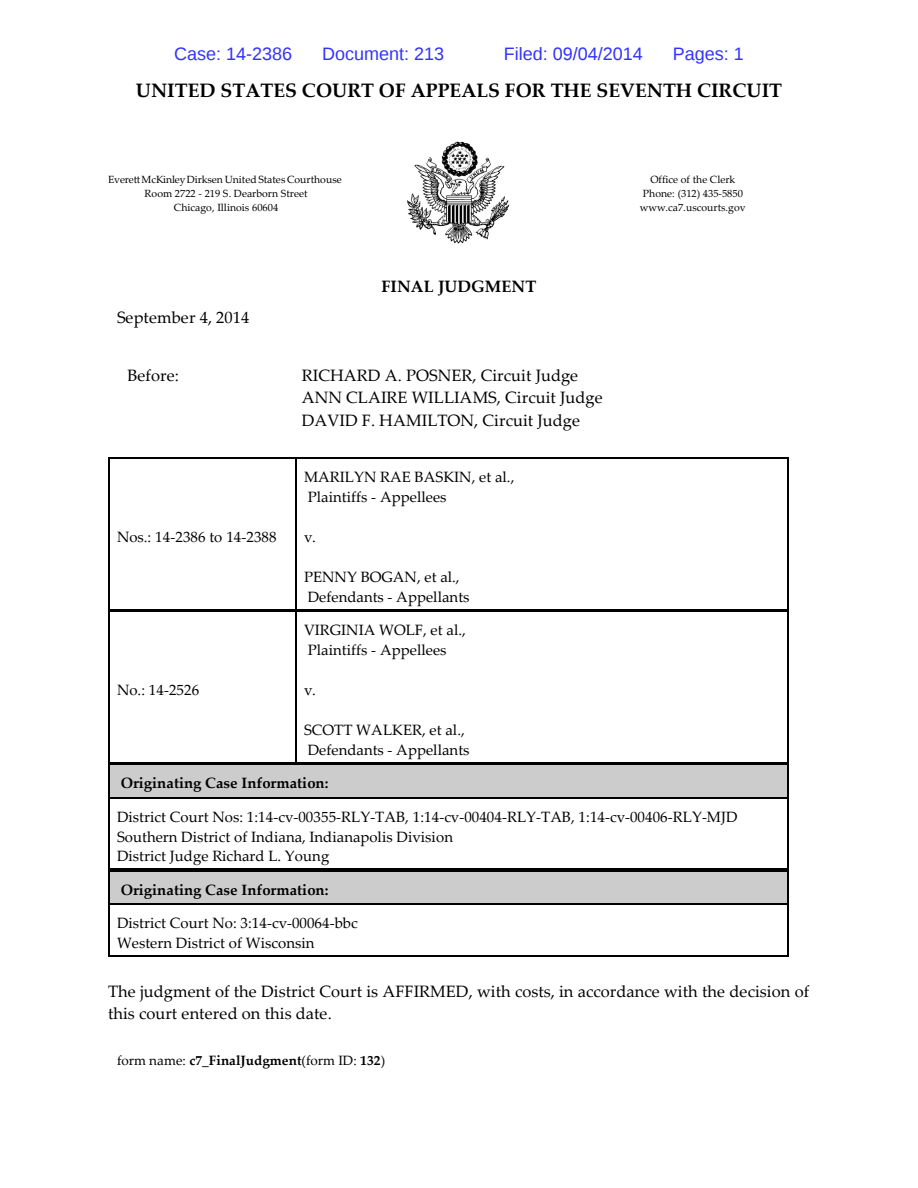
<style>
.page{position:relative;width:918px;height:1188px;background:#fff}
.page>*{position:absolute;margin:0;border:0;box-sizing:border-box;transform-origin:0 0}
.t1{font:700 19.5px "Palatino Linotype";color:#000}
.t2{font:18px "Liberation Sans";color:#3232ff}
.t3{font:16.5px/22.4px "Palatino Linotype";color:#000}
.t4{font:700 16.5px "Palatino Linotype";color:#000}
.t5{font:15px/20px "Palatino Linotype";color:#000}
.t6{font:700 15px "Palatino Linotype";color:#000}
.t7{font:700 13.5px "Palatino Linotype";color:#000}
.t8{font:10.5px/14.1px "Palatino Linotype";color:#000;text-align:center}
.s1{font-weight:400}
</style>
<div class="page">
<hr style="left:108px;top:457px;width:1px;height:153px;background:#000">
<hr style="left:108px;top:457px;width:187px;height:1px;background:#000">
<hr style="left:108px;top:609px;width:187px;height:1px;background:#000">
<hr style="left:295px;top:457px;width:1px;height:153px;background:#000">
<hr style="left:788px;top:457px;width:1px;height:153px;background:#000">
<hr style="left:295px;top:457px;width:494px;height:1px;background:#000">
<hr style="left:295px;top:609px;width:494px;height:1px;background:#000">
<hr style="left:108px;top:610px;width:1px;height:153px;background:#000">
<hr style="left:108px;top:610px;width:187px;height:2px;background:#000">
<hr style="left:108px;top:762px;width:187px;height:1px;background:#000">
<hr style="left:295px;top:610px;width:1px;height:153px;background:#000">
<hr style="left:788px;top:610px;width:1px;height:153px;background:#000">
<hr style="left:295px;top:610px;width:494px;height:2px;background:#000">
<hr style="left:295px;top:762px;width:494px;height:1px;background:#000">
<div style="left:108px;top:764px;width:681px;height:33px;background:#ccc"></div>
<hr style="left:108px;top:764px;width:1px;height:33px;background:#000">
<hr style="left:788px;top:764px;width:1px;height:33px;background:#000">
<hr style="left:108px;top:764px;width:681px;height:1px;background:#000">
<hr style="left:108px;top:797px;width:1px;height:73px;background:#000">
<hr style="left:788px;top:797px;width:1px;height:73px;background:#000">
<hr style="left:108px;top:797px;width:681px;height:1px;background:#000">
<hr style="left:108px;top:869px;width:681px;height:1px;background:#000">
<div style="left:108px;top:870px;width:681px;height:34px;background:#ccc"></div>
<hr style="left:108px;top:870px;width:1px;height:34px;background:#000">
<hr style="left:788px;top:870px;width:1px;height:34px;background:#000">
<hr style="left:108px;top:870px;width:681px;height:2px;background:#000">
<hr style="left:108px;top:904px;width:1px;height:53px;background:#000">
<hr style="left:788px;top:904px;width:1px;height:53px;background:#000">
<hr style="left:108px;top:904px;width:681px;height:1px;background:#000">
<hr style="left:108px;top:956px;width:681px;height:1px;background:#000">
<img style="left:406px;top:141px;width:104px;height:103px">
<p class="t2" style="left:174px;top:47px;width:120px">Case: 14-2386</p>
<p class="t2" style="left:322px;top:47px;width:124px">Document: 213</p>
<p class="t2" style="left:504px;top:47px;width:140px">Filed: 09/04/2014</p>
<p class="t2" style="left:673px;top:47px;width:72px">Pages: 1</p>
<h1 class="t1" style="left:136px;top:83px;width:648px">UNITED STATES COURT OF APPEALS FOR THE SEVENTH CIRCUIT</h1>
<p class="t8" style="left:108px;top:173px;width:235px">EverettMcKinleyDirksen United States Courthouse<br>Room 2722 - 219 S. Dearborn Street<br>Chicago, Illinois 60604</p>
<p class="t8" style="left:640px;top:173px;width:107px">Office of the Clerk<br>Phone: (312) 435-5850 www.ca7.uscourts.gov</p>
<p class="t3" style="left:117px;top:308px;width:134px">September 4, 2014</p>
<p class="t4" style="left:381px;top:280px;width:157px">FINAL JUDGMENT</p>
<p class="t3" style="left:127px;top:366px;width:53px">Before:</p>
<p class="t3" style="left:302px;top:366px;width:302px">RICHARD A. POSNER, Circuit Judge<br>ANN CLAIRE WILLIAMS, Circuit Judge<br>DAVID F. HAMILTON, Circuit Judge</p>
<p class="t5" style="left:117px;top:528px;width:161px">Nos.: 14-2386 to 14-2388</p>
<p class="t5" style="left:304px;top:468px;width:212px">MARILYN RAE BASKIN, et al.,<br>Plaintiffs - Appellees</p>
<p class="t5" style="left:304px;top:528px;width:14px">v.</p>
<p class="t5" style="left:304px;top:568px;width:167px">PENNY BOGAN, et al.,<br>Defendants - Appellants</p>
<p class="t5" style="left:304px;top:622px;width:163px">VIRGINIA WOLF, et al.,<br>Plaintiffs - Appellees</p>
<p class="t5" style="left:304px;top:681px;width:14px">v.</p>
<p class="t5" style="left:304px;top:721px;width:167px">SCOTT WALKER, et al.,<br>Defendants - Appellants</p>
<p class="t6" style="left:121px;top:777px;width:209px">Originating Case Information:</p>
<p class="t5" style="left:117px;top:808px;width:622px">District Court Nos: 1:14-cv-00355-RLY-TAB, 1:14-cv-00404-RLY-TAB, 1:14-cv-00406-RLY-MJD<br>Southern District of Indiana, Indianapolis Division<br>District Judge Richard L. Young</p>
<p class="t6" style="left:121px;top:884px;width:209px">Originating Case Information:</p>
<p class="t5" style="left:117px;top:915px;width:242px">District Court No: 3:14-cv-00064-bbc<br>Western District of Wisconsin</p>
<p class="t3" style="left:108px;top:982px;width:703px">The judgment of the District Court is AFFIRMED, with costs, in accordance with the decision of this court entered on this date.</p>
<p class="t7" style="left:117px;top:1055px;width:270px"><span class="s1">form name:</span> c7_FinalJudgment<span class="s1">(form ID:</span> 132<span class="s1">)</span></p>
<p class="t5" style="left:117px;top:681px;width:84px">No.: 14-2526</p>
</div>
